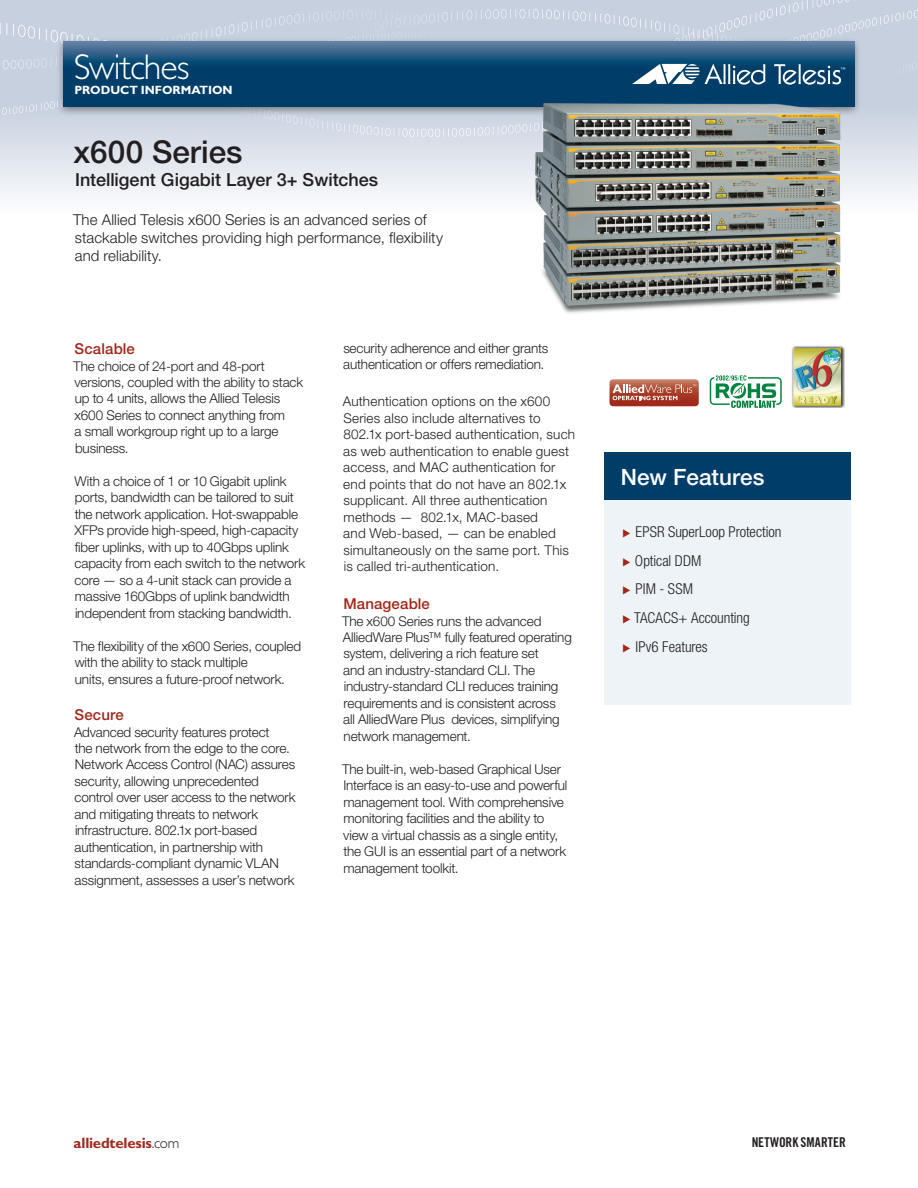
<style>
.page{position:relative;width:918px;height:1188px;background:#fff}
.page>*{position:absolute;margin:0;border:0;box-sizing:border-box;transform-origin:0 0}
.t1{font:300 36px "Gill Sans Std";letter-spacing:-.03em;color:#fff}
.t2{font:500 31.5px "Helvetica Neue";color:#231f20}
.t3{font:500 22.5px "Helvetica Neue";letter-spacing:.005em;color:#fff}
.t4{font:500 18px "Helvetica Neue";color:#231f20}
.t5{font:300 15px/18px "Helvetica Neue";letter-spacing:.005em;color:#231f20}
.t6{font:300 condensed 15px/28.7px "Helvetica Neue";color:#231f20}
.t7{font:500 15px "Helvetica Neue";letter-spacing:.01em;color:#a1281b}
.t8{font:700 15px "Gill Sans Std";letter-spacing:-.015em;color:#a1281b}
.t9{font:300 13.5px/16.5px "Helvetica Neue";letter-spacing:-.01em;color:#231f20}
.t10{font:300 13.5px/16.5px "Helvetica Neue";letter-spacing:.015em;color:#231f20}
.t11{font:13.5px "Trade Gothic Bold Cond Twenty";color:#231f20}
.t12{font:700 12px "Gill Sans Std";color:#fff}
.s1{font-family:"Allied Telesis";font-stretch:normal;font-size:13.5px;color:#a1281b}
.s2{font-weight:300;color:#231f20}
</style>
<div class="page">
<div style="left:0;top:0;width:918px;height:215px;background:linear-gradient(to bottom,#bbc6d8,#f0f2f6)"></div>
<svg style="left:351px;top:32px;width:95px;height:5px"></svg>
<svg style="left:0;top:21px;width:110px;height:32px;background:#c9d2e0"></svg>
<svg style="left:294px;top:10px;width:126px;height:14px;background:#c9d1e0"></svg>
<svg style="left:882px;top:58px;width:36px;height:20px"></svg>
<svg style="left:466px;top:9px;width:94px;height:11px"></svg>
<svg style="left:824px;top:0;width:94px;height:28px;background:#c9d2e0"></svg>
<div style="left:56px;top:37px;width:806px;height:80px;background:#231f20;opacity:.5"></div>
<svg style="left:64px;top:42px;width:790px;height:64px;background:#235780"></svg>
<svg style="left:774px;top:64px;width:71px;height:21px"></svg>
<svg style="left:196px;top:64px;width:570px;height:45px;background:#104a72"></svg>
<img style="left:535px;top:104px;width:308px;height:209px">
<svg style="left:710px;top:375px;width:72px;height:33px"></svg>
<svg style="left:610px;top:379px;width:89px;height:27px;background:#bb6656"></svg>
<img style="left:791px;top:346px;width:54px;height:62px">
<div style="left:604px;top:457px;width:247px;height:247px;background:#edf3f6"></div>
<div style="left:604px;top:452px;width:247px;height:47px;background:#003e69"></div>
<h1 class="t1" style="left:74px;top:47px;width:117px">Switches</h1>
<p class="t12" style="left:75px;top:83px;width:160px">PRODUCT INFORMATION</p>
<h2 class="t2" style="left:73px;top:133px;width:171px">x600 Series</h2>
<h3 class="t4" style="left:75px;top:169px;width:305px">Intelligent Gigabit Layer 3+ Switches</h3>
<p class="t5" style="left:73px;top:210px;width:371px">The Allied Telesis x600 Series is an advanced series of stackable switches providing high performance, flexibility and reliability.</p>
<p class="t7" style="left:75px;top:340px;width:62px">Scalable</p>
<p class="t9" style="left:73px;top:357px;width:231px">The choice of 24-port and 48-port versions, coupled with the ability to stack up to 4 units, allows the Allied Telesis x600 Series to connect anything from<br>a small workgroup right up to a large business.</p>
<p class="t9" style="left:75px;top:473px;width:232px">With a choice of 1 or 10 Gigabit uplink ports, bandwidth can be tailored to suit the network application. Hot-swappable XFPs provide high-speed, high-capacity fiber uplinks, with up to 40Gbps uplink capacity from each switch to the network core — so a 4-unit stack can provide a massive 160Gbps of uplink bandwidth independent from stacking bandwidth.</p>
<p class="t9" style="left:73px;top:638px;width:229px">The flexibility of the x600 Series, coupled with the ability to stack multiple<br>units, ensures a future-proof network.</p>
<p class="t7" style="left:75px;top:706px;width:51px">Secure</p>
<p class="t9" style="left:74px;top:723px;width:223px">Advanced security features protect<br>the network from the edge to the core.<br>Network Access Control (NAC) assures security, allowing unprecedented control over user access to the network and mitigating threats to network infrastructure. 802.1x port-based authentication, in partnership with standards-compliant dynamic VLAN assignment, assesses a user’s network</p>
<p class="t9" style="left:343px;top:340px;width:207px">security adherence and either grants authentication or offers remediation.</p>
<p class="t10" style="left:343px;top:393px;width:234px">Authentication options on the x600<br>Series also include alternatives to 802.1x port-based authentication, such as web authentication to enable guest access, and MAC authentication for end points that do not have an 802.1x supplicant. All three authentication methods — 802.1x, MAC-based<br>and Web-based, — can be enabled simultaneously on the same port. This is called tri-authentication.</p>
<p class="t7" style="left:343px;top:595px;width:88px">Manageable</p>
<p class="t9" style="left:342px;top:612px;width:231px">The x600 Series runs the advanced AlliedWare Plus™ fully featured operating system, delivering a rich feature set<br>and an industry-standard CLI. The industry-standard CLI reduces training requirements and is consistent across<br>all AlliedWare Plus devices, simplifying network management.</p>
<p class="t9" style="left:342px;top:761px;width:227px">The built-in, web-based Graphical User Interface is an easy-to-use and powerful management tool. With comprehensive monitoring facilities and the ability to view a virtual chassis as a single entity, the GUI is an essential part of a network management toolkit.</p>
<h3 class="t3" style="left:621px;top:464px;width:145px">New Features</h3>
<p class="t6" style="left:622px;top:517px;width:160px"><span class="s1">ۼ</span> EPSR SuperLoop Protection <span class="s1">ۼ</span> Optical DDM<br><span class="s1">ۼ</span> PIM - SSM<br><span class="s1">ۼ</span> TACACS+ Accounting<br><span class="s1">ۼ</span> IPv6 Features</p>
<p class="t8" style="left:74px;top:1134px;width:107px">alliedtelesis<span class="s2">.com</span></p>
<p class="t11" style="left:752px;top:1134px;width:96px">NETWORK SMARTER</p>
</div>
